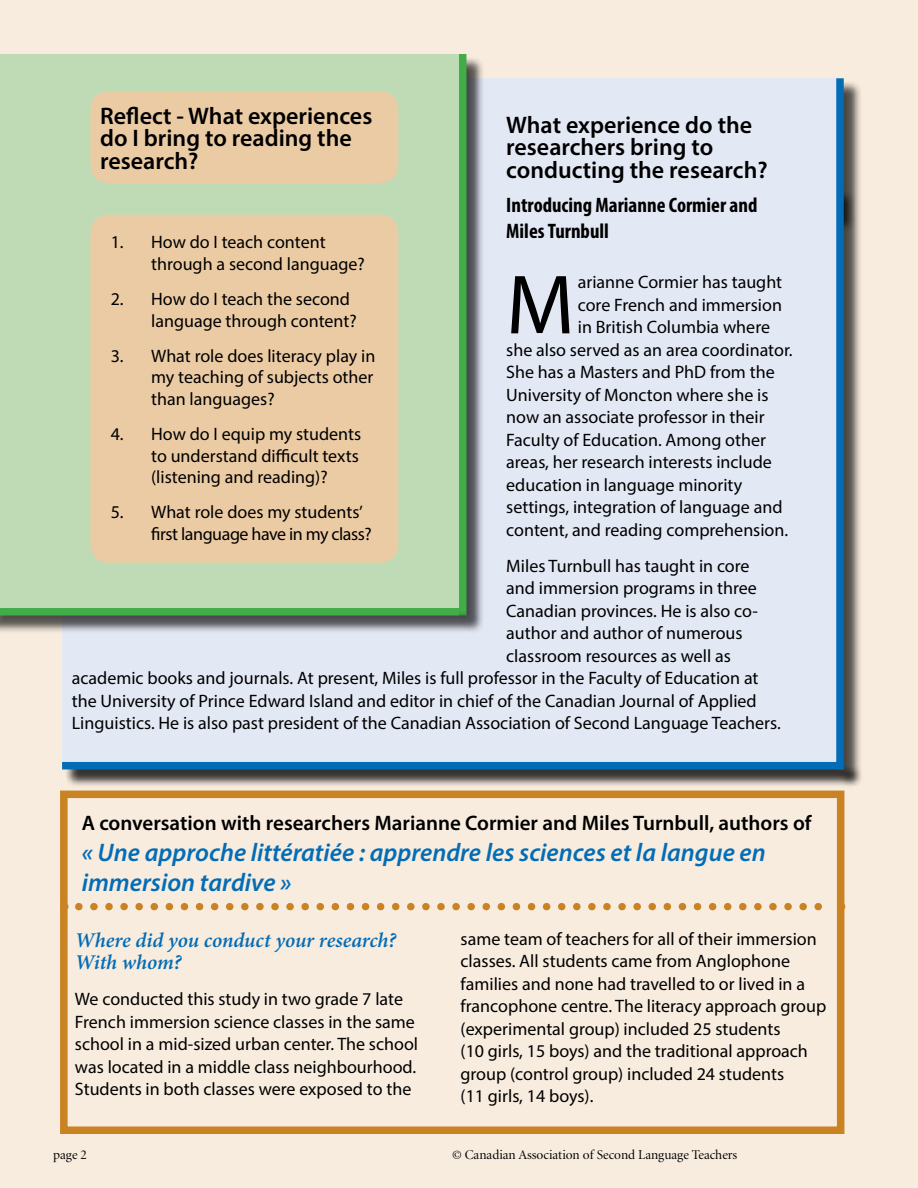
<style>
.page{position:relative;width:918px;height:1188px;background:#f8ecde}
.page>*{position:absolute;margin:0;border:0;box-sizing:border-box;transform-origin:0 0}
.t1{font:84.75px "Myriad Pro";color:#000}
.t2{font:italic 600 25.5px/30.6px "Myriad Pro";color:#036cb6}
.t3{font:600 24px/22.5px "Myriad Pro";color:#000}
.t4{font:600 21px "Myriad Pro";color:#000}
.t5{font:700 condensed 21px/25.2px "Myriad Pro";color:#000}
.t6{font:italic 600 21px/22.5px "Minion Pro";letter-spacing:-.005em;color:#036cb6}
.t7{font:18px/22.5px "Myriad Pro";color:#000}
.t8{font:18px/21.6px "Myriad Pro";letter-spacing:-.025em;color:#000}
.t9{font:13.5px "Minion Display";color:#000}
</style>
<div class="page">
<div style="left:459px;top:78px;width:378px;height:137px;background:#e3e8f5"></div>
<div style="left:62px;top:187px;width:775px;height:579px;background:#e3e8f5"></div>
<div style="left:64px;top:764px;width:799px;height:24px;background:#000;opacity:.75"></div>
<div style="left:62px;top:762px;width:782px;height:7px;background:#036cb6"></div>
<div style="left:839px;top:81px;width:23px;height:707px;background:#000;opacity:.75"></div>
<div style="left:836px;top:78px;width:8px;height:691px;background:#036cb6"></div>
<div style="left:0;top:54px;width:459px;height:554px;background:#bfdbb5"></div>
<div style="left:90px;top:215px;width:308px;height:348px;background:#ebcba4;border-radius:18px"></div>
<div style="left:90px;top:91px;width:308px;height:92px;background:#ebcba4;border-radius:18px"></div>
<svg style="left:79px;top:903px;width:743px;height:7px"></svg>
<div style="left:60px;top:791px;width:784px;height:343px;border:8px solid #c98322"></div>
<div style="left:461px;top:56px;width:24px;height:578px;background:#000;opacity:.75"></div>
<div style="left:459px;top:54px;width:7px;height:562px;background:#41ad49"></div>
<div style="left:0;top:610px;width:477px;height:24px;background:#000;opacity:.75"></div>
<div style="left:0;top:608px;width:459px;height:8px;background:#41ad49"></div>
<h3 class="t3" style="left:100px;top:104px;width:274px">Reflect - What experiences do I bring to reading the research?</h3>
<h3 class="t3" style="left:506px;top:113px;width:263px">What experience do the researchers bring to conducting the research?</h3>
<p class="t5" style="left:506px;top:192px;width:253px">Introducing Marianne Cormier and<br>Miles Turnbull</p>
<h1 class="t1" style="left:506px;top:253px;width:70px">M</h1>
<p class="t7" style="left:578px;top:271px;width:206px">arianne Cormier has taught</p>
<p class="t7" style="left:151px;top:231px;width:215px;line-height:21.6px;text-indent:-40px">1. How do I teach content through a second language?</p>
<p class="t7" style="left:151px;top:288px;width:207px;line-height:21.6px;text-indent:-40px">2. How do I teach the second language through content?</p>
<p class="t7" style="left:151px;top:345px;width:226px;line-height:21.6px;text-align:justify;text-indent:-40px">3. What role does literacy play in my teaching of subjects other than languages?</p>
<p class="t7" style="left:151px;top:423px;width:212px;line-height:21.6px;text-indent:-40px">4. How do I equip my students to understand difficult texts (listening and reading)?</p>
<p class="t8" style="left:151px;top:501px;width:222px;text-indent:-40px">5. What role does my students’ first language have in my class?</p>
<p class="t7" style="left:578px;top:293px;width:206px">core French and immersion</p>
<p class="t7" style="left:578px;top:316px;width:194px">in British Columbia where</p>
<p class="t7" style="left:506px;top:338px;width:288px">she also served as an area coordinator.</p>
<p class="t7" style="left:506px;top:361px;width:270px">She has a Masters and PhD from the</p>
<p class="t7" style="left:506px;top:383px;width:264px">University of Moncton where she is</p>
<p class="t7" style="left:506px;top:406px;width:260px">now an associate professor in their</p>
<p class="t7" style="left:506px;top:428px;width:261px">Faculty of Education. Among other</p>
<p class="t7" style="left:506px;top:451px;width:267px">areas, her research interests include</p>
<p class="t7" style="left:506px;top:473px;width:237px">education in language minority</p>
<p class="t7" style="left:506px;top:496px;width:278px">settings, integration of language and</p>
<p class="t7" style="left:506px;top:518px;width:284px">content, and reading comprehension.</p>
<p class="t7" style="left:506px;top:554px;width:245px">Miles Turnbull has taught in core</p>
<p class="t7" style="left:506px;top:577px;width:252px">and immersion programs in three</p>
<p class="t7" style="left:506px;top:599px;width:253px">Canadian provinces. He is also co-</p>
<p class="t7" style="left:506px;top:622px;width:238px">author and author of numerous</p>
<p class="t7" style="left:506px;top:644px;width:226px">classroom resources as well as</p>
<p class="t7" style="left:72px;top:667px;width:688px">academic books and journals. At present, Miles is full professor in the Faculty of Education at</p>
<p class="t7" style="left:72px;top:689px;width:686px">the University of Prince Edward Island and editor in chief of the Canadian Journal of Applied</p>
<p class="t7" style="left:72px;top:712px;width:710px">Linguistics. He is also past president of the Canadian Association of Second Language Teachers.</p>
<p class="t4" style="left:82px;top:810px;width:731px">A conversation with researchers Marianne Cormier and Miles Turnbull, authors of</p>
<h2 class="t2" style="left:82px;top:836px;width:686px">« Une approche littératiée : apprendre les sciences et la langue en immersion tardive »</h2>
<p class="t6" style="left:75px;top:928px;width:323px">Where did you conduct your research?<br>With whom?</p>
<p class="t7" style="left:75px;top:988px;width:345px">We conducted this study in two grade 7 late French immersion science classes in the same school in a mid-sized urban center. The school was located in a middle class neighbourhood.<br>Students in both classes were exposed to the</p>
<p class="t7" style="left:461px;top:927px;width:367px">same team of teachers for all of their immersion classes. All students came from Anglophone families and none had travelled to or lived in a francophone centre. The literacy approach group (experimental group) included 25 students<br>(10 girls, 15 boys) and the traditional approach group (control group) included 24 students<br>(11 girls, 14 boys).</p>
<p class="t9" style="left:53px;top:1148px;width:35px">page 2</p>
<p class="t9" style="left:452px;top:1148px;width:287px">© Canadian Association of Second Language Teachers</p>
</div>
